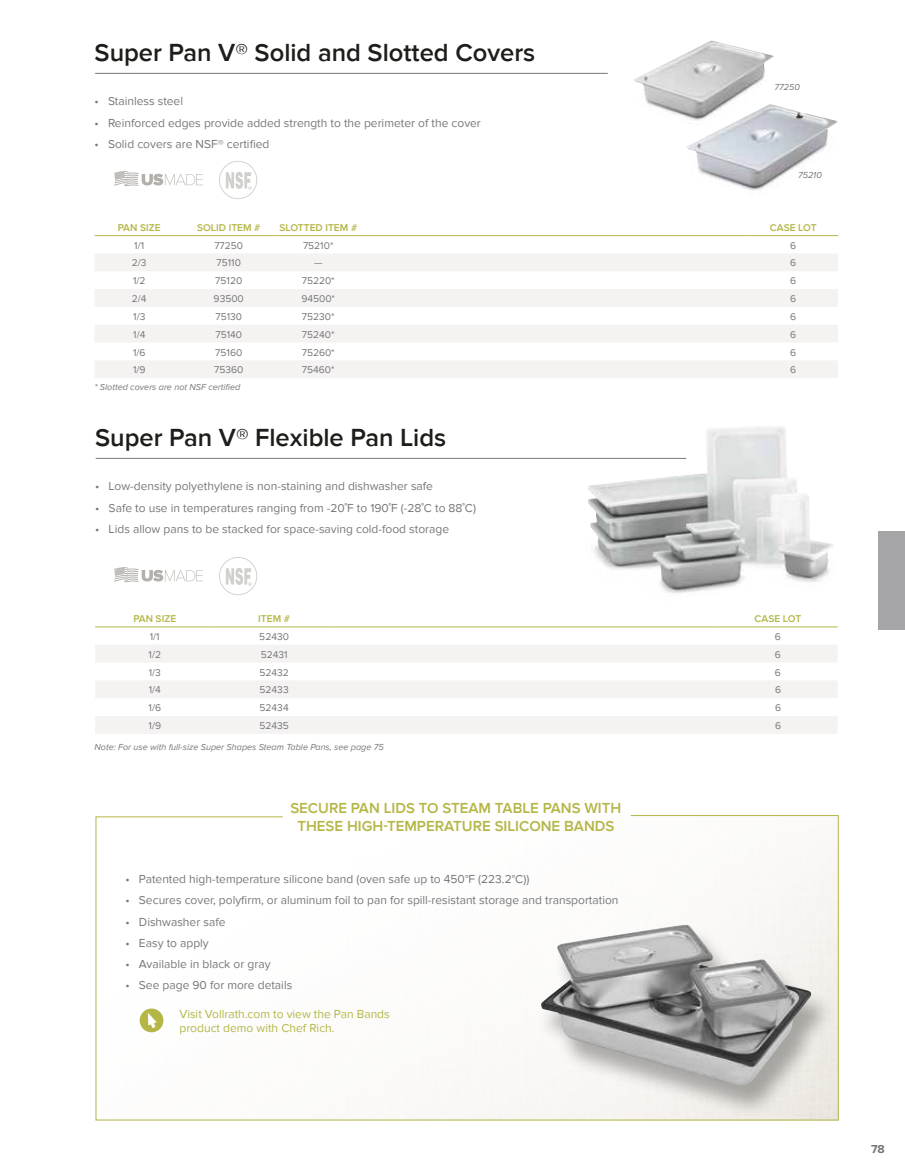
<style>
.page{position:relative;width:905px;height:1175px;background:#fff}
.page>*{position:absolute;margin:0;border:0;box-sizing:border-box;transform-origin:0 0}
.t1{font:600 25.5px "Proxima Nova";color:#1d1d1a}
.t2{font:600 15px/18px "Proxima Nova";color:#b4b646;text-align:center}
.t3{font:12px "Proxima Nova";color:#77777a}
.t4{font:12px/14.4px "Proxima Nova";color:#b4b646}
.t5{font:700 12px "Proxima Nova";color:#77777a}
.t6{font:10.2px "Proxima Nova";color:#77777a}
.t7{font:600 10.2px "Proxima Nova";color:#b4b646}
.t8{font:italic 9px "Proxima Nova";color:#77777a}
</style>
<div class="page">
<svg style="left:95px;top:815px;width:743px;height:305px"></svg>
<div style="left:878px;top:531px;width:26px;height:99px;background:#a5a5a8"></div>
<img style="left:634px;top:40px;width:140px;height:77px">
<img style="left:686px;top:104px;width:152px;height:86px">
<img style="left:583px;top:426px;width:250px;height:167px">
<div style="left:537px;top:927px;width:298px;height:190px;background:#1d1d1a;opacity:.35"></div>
<img style="left:541px;top:924px;width:270px;height:161px">
<svg style="left:219px;top:161px;width:38px;height:38px"></svg>
<svg style="left:219px;top:557px;width:38px;height:38px"></svg>
<hr style="left:95px;top:73px;width:512px;height:1px;background:#77777a">
<svg style="left:95px;top:236px;width:743px;height:1px"></svg>
<svg style="left:95px;top:254px;width:743px;height:124px;fill:#f5f3f2"></svg>
<hr style="left:94px;top:235px;width:90px;height:1px;background:#b4b646">
<hr style="left:184px;top:235px;width:89px;height:1px;background:#b4b646">
<hr style="left:273px;top:235px;width:90px;height:1px;background:#b4b646">
<hr style="left:363px;top:235px;width:385px;height:1px;background:#b4b646">
<hr style="left:748px;top:235px;width:90px;height:1px;background:#b4b646">
<hr style="left:96px;top:458px;width:590px;height:1px;background:#77777a">
<svg style="left:95px;top:627px;width:742px;height:1px"></svg>
<svg style="left:95px;top:645px;width:742px;height:89px;fill:#f5f3f2"></svg>
<hr style="left:95px;top:626px;width:119px;height:1px;background:#b4b646">
<hr style="left:214px;top:626px;width:120px;height:1px;background:#b4b646">
<hr style="left:334px;top:626px;width:384px;height:1px;background:#b4b646">
<hr style="left:718px;top:626px;width:119px;height:1px;background:#b4b646">
<div style="left:140px;top:1008px;width:23px;height:24px;background:#b4b646;border-radius:50%"></div>
<svg style="left:148px;top:1013px;width:9px;height:15px"></svg>
<svg style="left:114px;top:171px;width:89px;height:16px"></svg>
<svg style="left:114px;top:567px;width:89px;height:16px"></svg>
<h1 class="t1" style="left:94px;top:37px;width:442px">Super Pan V® Solid and Slotted Covers</h1>
<p class="t3" style="left:94px;top:94px;width:90px">• Stainless steel</p>
<p class="t3" style="left:94px;top:116px;width:388px">• Reinforced edges provide added strength to the perimeter of the cover</p>
<p class="t3" style="left:94px;top:137px;width:176px">• Solid covers are NSF® certified</p>
<p class="t8" style="left:774px;top:82px;width:27px">77250</p>
<p class="t8" style="left:798px;top:170px;width:25px">75210</p>
<p class="t7" style="left:118px;top:221px;width:44px">PAN SIZE</p>
<p class="t7" style="left:197px;top:221px;width:65px">SOLID ITEM #</p>
<p class="t7" style="left:279px;top:221px;width:79px">SLOTTED ITEM #</p>
<p class="t7" style="left:770px;top:221px;width:48px">CASE LOT</p>
<p class="t6" style="left:134px;top:239px;width:11px">1/1</p>
<p class="t6" style="left:214px;top:239px;width:30px">77250</p>
<p class="t6" style="left:303px;top:239px;width:32px">75210*</p>
<p class="t6" style="left:790px;top:239px;width:8px">6</p>
<p class="t6" style="left:132px;top:257px;width:16px">2/3</p>
<p class="t6" style="left:216px;top:257px;width:26px">75110</p>
<p class="t6" style="left:314px;top:257px;width:10px">—</p>
<p class="t6" style="left:790px;top:257px;width:8px">6</p>
<p class="t6" style="left:133px;top:275px;width:14px">1/2</p>
<p class="t6" style="left:215px;top:275px;width:28px">75120</p>
<p class="t6" style="left:302px;top:275px;width:34px">75220*</p>
<p class="t6" style="left:790px;top:275px;width:8px">6</p>
<p class="t6" style="left:132px;top:293px;width:16px">2/4</p>
<p class="t6" style="left:214px;top:293px;width:32px">93500</p>
<p class="t6" style="left:301px;top:293px;width:35px">94500*</p>
<p class="t6" style="left:790px;top:293px;width:8px">6</p>
<p class="t6" style="left:133px;top:310px;width:14px">1/3</p>
<p class="t6" style="left:215px;top:310px;width:28px">75130</p>
<p class="t6" style="left:302px;top:310px;width:34px">75230*</p>
<p class="t6" style="left:790px;top:310px;width:8px">6</p>
<p class="t6" style="left:133px;top:328px;width:14px">1/4</p>
<p class="t6" style="left:215px;top:328px;width:28px">75140</p>
<p class="t6" style="left:302px;top:328px;width:34px">75240*</p>
<p class="t6" style="left:790px;top:328px;width:8px">6</p>
<p class="t6" style="left:133px;top:346px;width:14px">1/6</p>
<p class="t6" style="left:215px;top:346px;width:28px">75160</p>
<p class="t6" style="left:302px;top:346px;width:35px">75260*</p>
<p class="t6" style="left:790px;top:346px;width:8px">6</p>
<p class="t6" style="left:133px;top:364px;width:14px">1/9</p>
<p class="t6" style="left:214px;top:364px;width:31px">75360</p>
<p class="t6" style="left:302px;top:364px;width:34px">75460*</p>
<p class="t6" style="left:790px;top:364px;width:8px">6</p>
<p class="t8" style="left:94px;top:382px;width:147px">* Slotted covers are not NSF certified</p>
<h1 class="t1" style="left:95px;top:422px;width:352px">Super Pan V® Flexible Pan Lids</h1>
<p class="t3" style="left:95px;top:479px;width:339px">• Low-density polyethylene is non-staining and dishwasher safe</p>
<p class="t3" style="left:95px;top:500px;width:382px">• Safe to use in temperatures ranging from -20˚F to 190˚F (-28˚C to 88˚C)</p>
<p class="t3" style="left:95px;top:522px;width:355px">• Lids allow pans to be stacked for space-saving cold-food storage</p>
<p class="t7" style="left:133px;top:612px;width:44px">PAN SIZE</p>
<p class="t7" style="left:258px;top:612px;width:33px">ITEM #</p>
<p class="t7" style="left:754px;top:612px;width:48px">CASE LOT</p>
<p class="t6" style="left:150px;top:631px;width:11px">1/1</p>
<p class="t6" style="left:259px;top:631px;width:31px">52430</p>
<p class="t6" style="left:775px;top:631px;width:8px">6</p>
<p class="t6" style="left:148px;top:648px;width:14px">1/2</p>
<p class="t6" style="left:261px;top:648px;width:28px">52431</p>
<p class="t6" style="left:775px;top:648px;width:8px">6</p>
<p class="t6" style="left:149px;top:666px;width:14px">1/3</p>
<p class="t6" style="left:259px;top:666px;width:31px">52432</p>
<p class="t6" style="left:775px;top:666px;width:8px">6</p>
<p class="t6" style="left:149px;top:684px;width:14px">1/4</p>
<p class="t6" style="left:259px;top:684px;width:31px">52433</p>
<p class="t6" style="left:775px;top:684px;width:8px">6</p>
<p class="t6" style="left:148px;top:702px;width:14px">1/6</p>
<p class="t6" style="left:259px;top:702px;width:31px">52434</p>
<p class="t6" style="left:775px;top:702px;width:8px">6</p>
<p class="t6" style="left:148px;top:719px;width:14px">1/9</p>
<p class="t6" style="left:259px;top:719px;width:31px">52435</p>
<p class="t6" style="left:775px;top:719px;width:8px">6</p>
<p class="t8" style="left:94px;top:741px;width:291px">Note: For use with full-size Super Shapes Steam Table Pans, see page 75</p>
<p class="t2" style="left:290px;top:799px;width:332px">SECURE PAN LIDS TO STEAM TABLE PANS WITH<br>THESE HIGH-TEMPERATURE SILICONE BANDS</p>
<p class="t3" style="left:125px;top:872px;width:405px">• Patented high-temperature silicone band (oven safe up to 450°F (223.2°C))</p>
<p class="t3" style="left:125px;top:893px;width:494px">• Secures cover, polyfirm, or aluminum foil to pan for spill-resistant storage and transportation</p>
<p class="t3" style="left:125px;top:914px;width:102px">• Dishwasher safe</p>
<p class="t3" style="left:125px;top:935px;width:85px">• Easy to apply</p>
<p class="t3" style="left:125px;top:957px;width:147px">• Available in black or gray</p>
<p class="t3" style="left:125px;top:978px;width:168px">• See page 90 for more details</p>
<p class="t4" style="left:179px;top:1006px;width:212px">Visit Vollrath.com to view the Pan Bands product demo with Chef Rich.</p>
<p class="t5" style="left:871px;top:1141px;width:15px">78</p>
</div>
